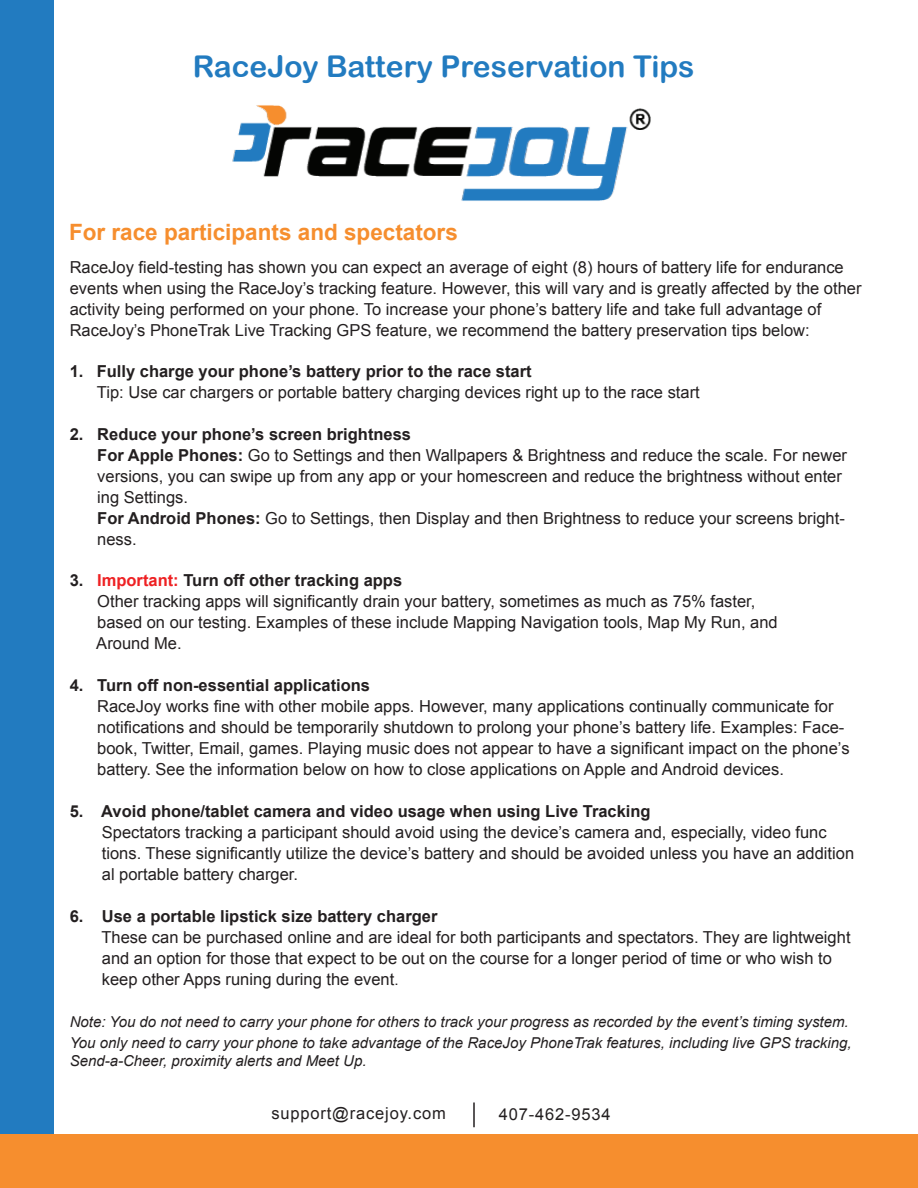
<style>
.page{position:relative;width:918px;height:1188px;background:#fff}
.page>*{position:absolute;margin:0;border:0;box-sizing:border-box;transform-origin:0 0}
.t1{font:30px "Arial Rounded MT Bold";color:#227bc0}
.t2{font:700 22.5px "Arial";color:#f68e2e}
.t3{font:16.5px/21px "Arial";color:#231f20}
.t4{font:700 16.5px "Arial";color:#231f20}
.t5{font:16.5px "Arial";letter-spacing:.05em;color:#231f20}
.t6{font:italic 15px/21px "Arial";color:#231f20}
.s1{font-weight:700}
.s2{font-weight:700;color:#ee2123}
.s3{font-size:15px}
</style>
<div class="page">
<img style="left:232px;top:105px;width:419px;height:96px">
<hr style="left:473px;top:1102px;width:2px;height:25px;background:#231f20">
<div style="left:0;top:0;width:54px;height:1188px;background:#227bc0"></div>
<div style="left:0;top:1134px;width:918px;height:54px;background:#f68e2e"></div>
<h1 class="t1" style="left:193px;top:49px;width:503px">RaceJoy Battery Preservation Tips</h1>
<h2 class="t2" style="left:69px;top:217px;width:390px">For race participants and spectators</h2>
<p class="t3" style="left:70px;top:257px;width:793px">RaceJoy field-testing has shown you can expect an average of eight (8) hours of battery life for endurance events when using the RaceJoy’s tracking feature. However, this will vary and is greatly affected by the other activity being performed on your phone. To increase your phone’s battery life and take full advantage of RaceJoy’s PhoneTrak Live Tracking GPS feature, we recommend the battery preservation tips below:</p>
<p class="t4" style="left:70px;top:360px;width:463px">1. Fully charge your phone’s battery prior to the race start</p>
<p class="t3" style="left:97px;top:382px;width:604px">Tip: Use car chargers or portable battery charging devices right up to the race start</p>
<p class="t3" style="left:97px;top:424px;width:751px;text-indent:-28px"><span class="s1">2. Reduce your phone’s screen brightness<br>For Apple Phones:</span> Go to Settings and then Wallpapers &amp; Brightness and reduce the scale. For newer versions, you can swipe up from any app or your homescreen and reduce the brightness without enter ing Settings.<br><span class="s1">For Android Phones:</span> Go to Settings, then Display and then Brightness to reduce your screens bright&shy;ness.</p>
<p class="t3" style="left:96px;top:570px;width:683px;text-indent:-27px"><span class="s1">3.</span> <span class="s2">Important:</span> <span class="s1">Turn off other tracking apps<br></span>Other tracking apps will significantly drain your battery, sometimes as much as 75% faster, based on our testing. Examples of these include Mapping Navigation tools, Map My Run, and Around Me.</p>
<p class="t4" style="left:70px;top:674px;width:302px">4. Turn off non-essential applications</p>
<p class="t3" style="left:97px;top:696px;width:754px">RaceJoy works fine with other mobile apps. However, many applications continually communicate for notifications and should be temporarily shutdown to prolong your phone’s battery life. Examples: Face&shy;book, Twitter, Email, games. Playing music does not appear to have a significant impact on the phone’s battery. See the information below on how to close applications on Apple and Android devices.</p>
<p class="t4" style="left:70px;top:800px;width:583px">5. Avoid phone/tablet camera and video usage when using Live Tracking</p>
<p class="t3" style="left:102px;top:822px;width:754px">Spectators tracking a participant should avoid using the device’s camera and, especially, video func tions. These significantly utilize the device’s battery and should be avoided unless you have an addition al portable battery charger.</p>
<p class="t4" style="left:70px;top:905px;width:369px">6. Use a portable lipstick size battery charger</p>
<p class="t3" style="left:102px;top:927px;width:751px">These can be purchased online and are ideal for both participants and spectators. They are lightweight and an option for those that expect to be out on the course for a longer period of time or who wish to keep other Apps runing during the event<span class="s3">.</span></p>
<p class="t6" style="left:70px;top:1011px;width:783px">Note: You do not need to carry your phone for others to track your progress as recorded by the event’s timing system.<br>You only need to carry your phone to take advantage of the RaceJoy PhoneTrak features, including live GPS tracking,</p>
<p class="t6" style="left:70px;top:1050px;width:298px">Send-a-Cheer, proximity alerts and Meet Up.</p>
<p class="t5" style="left:272px;top:1102px;width:176px">support@racejoy.com</p>
<p class="t5" style="left:499px;top:1103px;width:113px">407-462-9534</p>
</div>
